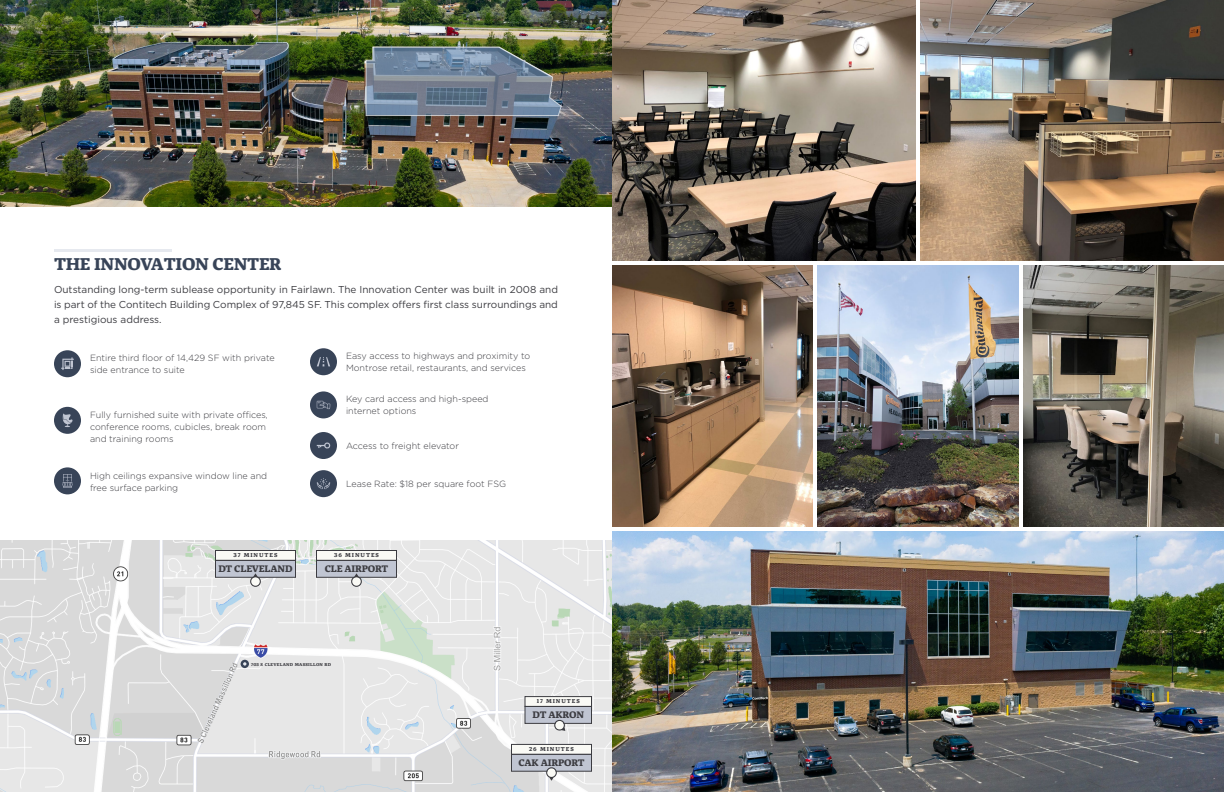
<style>
.page{position:relative;width:1224px;height:792px;background:#fff}
.page>*{position:absolute;margin:0;border:0;box-sizing:border-box;transform-origin:0 0}
.t1{font:700 18px "Alda OTCEV";letter-spacing:-.02em;color:#384458}
.t2{font:10px/15px "Gotham";color:#3c3c41;text-align:justify}
.t3{font:700 10px "Alda OTCEV";letter-spacing:-.02em;color:#3c3c41}
.t4{font:300 9px/12px "Gotham";color:#3c3c41}
.t5{font:700 6px "Alda OTCEV";letter-spacing:.15em;color:#3c3c41}
.t6{font:700 4.5px "Alda OTCEV";letter-spacing:.05em;color:#3c3c41}
</style>
<div class="page">
<img style="left:0;top:540px;width:612px;height:252px">
<svg style="left:268px;top:750px;width:53px;height:10px"></svg>
<svg style="left:241px;top:660px;width:8px;height:8px"></svg>
<svg style="left:197px;top:662px;width:49px;height:81px;background:#ddddde"></svg>
<img style="left:612px;top:0;width:304px;height:261px">
<img style="left:920px;top:0;width:304px;height:261px">
<img style="left:612px;top:266px;width:201px;height:260px">
<img style="left:818px;top:266px;width:201px;height:260px">
<img style="left:1023px;top:266px;width:201px;height:260px">
<img style="left:612px;top:531px;width:612px;height:261px">
<img style="left:0;top:0;width:612px;height:207px">
<div style="left:512px;top:754px;width:80px;height:17px;background:#c0c5d2"></div>
<div style="left:511px;top:754px;width:81px;height:18px;border:1px solid #3c3c41"></div>
<div style="left:216px;top:560px;width:80px;height:17px;background:#c0c5d2"></div>
<div style="left:215px;top:560px;width:81px;height:18px;border:1px solid #3c3c41"></div>
<div style="left:316px;top:560px;width:80px;height:17px;background:#c0c5d2"></div>
<div style="left:316px;top:560px;width:81px;height:18px;border:1px solid #3c3c41"></div>
<div style="left:525px;top:706px;width:67px;height:17px;background:#c0c5d2"></div>
<div style="left:524px;top:706px;width:68px;height:18px;border:1px solid #3c3c41"></div>
<div style="left:512px;top:744px;width:80px;height:10px;background:#fafaf5"></div>
<div style="left:511px;top:744px;width:81px;height:11px;border:1px solid #3c3c41"></div>
<div style="left:216px;top:550px;width:80px;height:10px;background:#fafaf5"></div>
<div style="left:215px;top:550px;width:81px;height:11px;border:1px solid #3c3c41"></div>
<div style="left:316px;top:550px;width:80px;height:10px;background:#fafaf5"></div>
<div style="left:316px;top:550px;width:81px;height:11px;border:1px solid #3c3c41"></div>
<div style="left:525px;top:697px;width:67px;height:9px;background:#fafaf5"></div>
<div style="left:524px;top:696px;width:68px;height:11px;border:1px solid #3c3c41"></div>
<hr style="left:54px;top:249px;width:117px;height:2px;background:#e6e9ef">
<div style="left:54px;top:350px;width:27px;height:27px;background:#384458;border-radius:50%"></div>
<svg style="left:61px;top:357px;width:13px;height:13px"></svg>
<div style="left:310px;top:391px;width:27px;height:27px;background:#384458;border-radius:50%"></div>
<svg style="left:317px;top:401px;width:13px;height:8px"></svg>
<div style="left:54px;top:407px;width:27px;height:27px;background:#384458;border-radius:50%"></div>
<svg style="left:63px;top:414px;width:10px;height:13px"></svg>
<div style="left:310px;top:432px;width:27px;height:27px;background:#384458;border-radius:50%"></div>
<svg style="left:317px;top:442px;width:14px;height:7px"></svg>
<div style="left:54px;top:467px;width:27px;height:27px;background:#384458;border-radius:50%"></div>
<svg style="left:62px;top:474px;width:11px;height:14px"></svg>
<div style="left:310px;top:348px;width:27px;height:27px;background:#384458;border-radius:50%"></div>
<svg style="left:317px;top:357px;width:13px;height:9px"></svg>
<div style="left:310px;top:470px;width:27px;height:27px;background:#384458;border-radius:50%"></div>
<svg style="left:317px;top:478px;width:13px;height:11px"></svg>
<svg style="left:546px;top:767px;width:11px;height:14px"></svg>
<svg style="left:351px;top:573px;width:11px;height:14px"></svg>
<svg style="left:250px;top:573px;width:11px;height:14px"></svg>
<svg style="left:554px;top:719px;width:11px;height:12px"></svg>
<svg style="left:365px;top:46px;width:197px;height:71px;background:#6e7f8c"></svg>
<h1 class="t1" style="left:54px;top:250px;width:229px">THE INNOVATION CENTER</h1>
<p class="t2" style="left:54px;top:282px;width:505px">Outstanding long-term sublease opportunity in Fairlawn. The Innovation Center was built in 2008 and is part of the Contitech Building Complex of 97,845 SF. This complex offers first class surroundings and a prestigious address.</p>
<p class="t4" style="left:90px;top:352px;width:186px">Entire third floor of 14,429 SF with private side entrance to suite</p>
<p class="t4" style="left:90px;top:408px;width:180px">Fully furnished suite with private offices, conference rooms, cubicles, break room and training rooms</p>
<p class="t4" style="left:90px;top:469px;width:179px">High ceilings expansive window line and free surface parking</p>
<p class="t4" style="left:346px;top:350px;width:186px">Easy access to highways and proximity to<br>Montrose retail, restaurants, and services</p>
<p class="t4" style="left:346px;top:393px;width:144px">Key card access and high-speed internet options</p>
<p class="t4" style="left:346px;top:439px;width:115px">Access to freight elevator</p>
<p class="t4" style="left:346px;top:478px;width:162px">Lease Rate: $18 per square foot FSG</p>
<p class="t5" style="left:234px;top:550px;width:45px">37 MINUTES</p>
<p class="t5" style="left:334px;top:550px;width:46px">36 MINUTES</p>
<p class="t3" style="left:218px;top:561px;width:76px">DT CLEVELAND</p>
<p class="t3" style="left:325px;top:561px;width:65px">CLE AIRPORT</p>
<p class="t6" style="left:251px;top:660px;width:82px">703 S CLEVELAND MASSILLON RD</p>
<p class="t5" style="left:537px;top:696px;width:45px">17 MINUTES</p>
<p class="t3" style="left:532px;top:707px;width:53px">DT AKRON</p>
<p class="t5" style="left:529px;top:744px;width:46px">26 MINUTES</p>
<p class="t3" style="left:518px;top:755px;width:68px">CAK AIRPORT</p>
</div>
